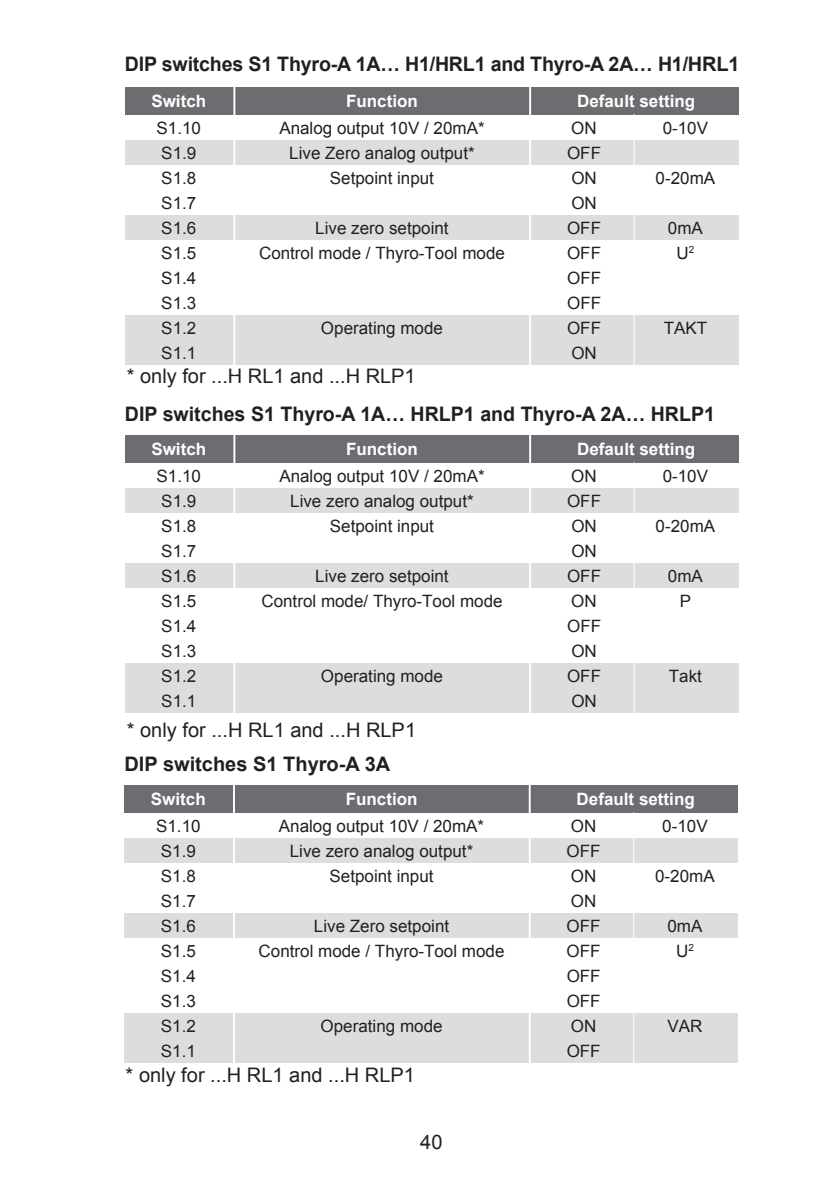
<style>
.page{position:relative;width:840px;height:1191px;background:#fff}
.page>*{position:absolute;margin:0;border:0;box-sizing:border-box;transform-origin:0 0}
.t1{font:700 20px "Arial";color:#231f20}
.t2{font:20px "Arial";color:#231f20}
.t3{font:17px "Arial";color:#231f20}
.t4{font:700 17px "Arial";color:#fff}
</style>
<div class="page">
<div style="left:125px;top:140px;width:612px;height:25px;background:#dcdddf"></div>
<div style="left:125px;top:215px;width:612px;height:24px;background:#dcdddf"></div>
<div style="left:125px;top:315px;width:612px;height:49px;background:#dcdddf"></div>
<div style="left:125px;top:87px;width:612px;height:27px;background:#6c6d70"></div>
<hr style="left:233px;top:84px;width:2px;height:291px;background:#fff">
<hr style="left:529px;top:84px;width:2px;height:287px;background:#fff">
<hr style="left:633px;top:114px;width:1px;height:253px;background:#fff">
<div style="left:125px;top:488px;width:612px;height:25px;background:#dcdddf"></div>
<div style="left:125px;top:563px;width:612px;height:25px;background:#dcdddf"></div>
<div style="left:125px;top:663px;width:612px;height:50px;background:#dcdddf"></div>
<div style="left:125px;top:435px;width:612px;height:28px;background:#6c6d70"></div>
<hr style="left:233px;top:432px;width:2px;height:291px;background:#fff">
<hr style="left:529px;top:432px;width:2px;height:288px;background:#fff">
<hr style="left:633px;top:462px;width:1px;height:253px;background:#fff">
<div style="left:124px;top:838px;width:613px;height:25px;background:#dcdddf"></div>
<div style="left:124px;top:913px;width:613px;height:24px;background:#dcdddf"></div>
<div style="left:124px;top:1013px;width:613px;height:49px;background:#dcdddf"></div>
<div style="left:124px;top:785px;width:613px;height:27px;background:#6c6d70"></div>
<hr style="left:233px;top:782px;width:2px;height:291px;background:#fff">
<hr style="left:528px;top:782px;width:2px;height:287px;background:#fff">
<hr style="left:633px;top:812px;width:1px;height:253px;background:#fff">
<p class="t1" style="left:125px;top:53px;width:616px">DIP switches S1 Thyro-A 1A… H1/HRL1 and Thyro-A 2A… H1/HRL1</p>
<p class="t4" style="left:151px;top:91px;width:56px">Switch</p>
<p class="t4" style="left:346px;top:91px;width:73px">Function</p>
<p class="t4" style="left:576px;top:91px;width:120px">Default setting</p>
<p class="t3" style="left:156px;top:118px;width:46px">S1.10</p>
<p class="t3" style="left:279px;top:118px;width:207px">Analog output 10V / 20mA*</p>
<p class="t3" style="left:571px;top:118px;width:27px">ON</p>
<p class="t3" style="left:662px;top:118px;width:47px">0-10V</p>
<p class="t3" style="left:161px;top:143px;width:36px">S1.9</p>
<p class="t3" style="left:289px;top:143px;width:187px">Live Zero analog output*</p>
<p class="t3" style="left:566px;top:143px;width:35px">OFF</p>
<p class="t3" style="left:161px;top:168px;width:36px">S1.8</p>
<p class="t3" style="left:330px;top:168px;width:105px">Setpoint input</p>
<p class="t3" style="left:571px;top:168px;width:27px">ON</p>
<p class="t3" style="left:655px;top:168px;width:61px">0-20mA</p>
<p class="t3" style="left:161px;top:193px;width:36px">S1.7</p>
<p class="t3" style="left:571px;top:193px;width:27px">ON</p>
<p class="t3" style="left:161px;top:218px;width:36px">S1.6</p>
<p class="t3" style="left:315px;top:218px;width:135px">Live zero setpoint</p>
<p class="t3" style="left:566px;top:218px;width:35px">OFF</p>
<p class="t3" style="left:667px;top:218px;width:36px">0mA</p>
<p class="t3" style="left:161px;top:243px;width:36px">S1.5</p>
<p class="t3" style="left:259px;top:243px;width:247px">Control mode / Thyro-Tool mode</p>
<p class="t3" style="left:566px;top:243px;width:35px">OFF</p>
<p class="t3" style="left:676px;top:243px;width:19px">U<sup>2</sup></p>
<p class="t3" style="left:161px;top:268px;width:36px">S1.4</p>
<p class="t3" style="left:566px;top:268px;width:35px">OFF</p>
<p class="t3" style="left:161px;top:293px;width:36px">S1.3</p>
<p class="t3" style="left:566px;top:293px;width:35px">OFF</p>
<p class="t3" style="left:161px;top:318px;width:36px">S1.2</p>
<p class="t3" style="left:321px;top:318px;width:123px">Operating mode</p>
<p class="t3" style="left:566px;top:318px;width:35px">OFF</p>
<p class="t3" style="left:663px;top:318px;width:45px">TAKT</p>
<p class="t3" style="left:161px;top:343px;width:36px">S1.1</p>
<p class="t3" style="left:571px;top:343px;width:27px">ON</p>
<p class="t2" style="left:127px;top:365px;width:290px">* only for ...H RL1 and ...H RLP1</p>
<p class="t1" style="left:125px;top:403px;width:591px">DIP switches S1 Thyro-A 1A… HRLP1 and Thyro-A 2A… HRLP1</p>
<p class="t4" style="left:151px;top:439px;width:56px">Switch</p>
<p class="t4" style="left:346px;top:439px;width:73px">Function</p>
<p class="t4" style="left:576px;top:439px;width:120px">Default setting</p>
<p class="t3" style="left:156px;top:466px;width:46px">S1.10</p>
<p class="t3" style="left:279px;top:466px;width:207px">Analog output 10V / 20mA*</p>
<p class="t3" style="left:571px;top:466px;width:27px">ON</p>
<p class="t3" style="left:662px;top:466px;width:47px">0-10V</p>
<p class="t3" style="left:161px;top:491px;width:36px">S1.9</p>
<p class="t3" style="left:290px;top:491px;width:185px">Live zero analog output*</p>
<p class="t3" style="left:566px;top:491px;width:36px">OFF</p>
<p class="t3" style="left:161px;top:516px;width:36px">S1.8</p>
<p class="t3" style="left:330px;top:516px;width:105px">Setpoint input</p>
<p class="t3" style="left:571px;top:516px;width:27px">ON</p>
<p class="t3" style="left:655px;top:516px;width:61px">0-20mA</p>
<p class="t3" style="left:161px;top:541px;width:36px">S1.7</p>
<p class="t3" style="left:571px;top:541px;width:27px">ON</p>
<p class="t3" style="left:161px;top:566px;width:36px">S1.6</p>
<p class="t3" style="left:315px;top:566px;width:135px">Live zero setpoint</p>
<p class="t3" style="left:566px;top:566px;width:35px">OFF</p>
<p class="t3" style="left:667px;top:566px;width:36px">0mA</p>
<p class="t3" style="left:161px;top:591px;width:36px">S1.5</p>
<p class="t3" style="left:261px;top:591px;width:242px">Control mode/ Thyro-Tool mode</p>
<p class="t3" style="left:571px;top:591px;width:27px">ON</p>
<p class="t3" style="left:679px;top:591px;width:13px">P</p>
<p class="t3" style="left:161px;top:616px;width:36px">S1.4</p>
<p class="t3" style="left:566px;top:616px;width:36px">OFF</p>
<p class="t3" style="left:161px;top:641px;width:36px">S1.3</p>
<p class="t3" style="left:571px;top:641px;width:27px">ON</p>
<p class="t3" style="left:161px;top:666px;width:36px">S1.2</p>
<p class="t3" style="left:321px;top:666px;width:123px">Operating mode</p>
<p class="t3" style="left:566px;top:666px;width:35px">OFF</p>
<p class="t3" style="left:668px;top:666px;width:35px">Takt</p>
<p class="t3" style="left:161px;top:691px;width:36px">S1.1</p>
<p class="t3" style="left:571px;top:691px;width:27px">ON</p>
<p class="t2" style="left:127px;top:718px;width:291px">* only for ...H RL1 and ...H RLP1</p>
<p class="t1" style="left:124px;top:753px;width:267px">DIP switches S1 Thyro-A 3A</p>
<p class="t4" style="left:151px;top:789px;width:56px">Switch</p>
<p class="t4" style="left:345px;top:789px;width:73px">Function</p>
<p class="t4" style="left:576px;top:789px;width:120px">Default setting</p>
<p class="t3" style="left:156px;top:816px;width:46px">S1.10</p>
<p class="t3" style="left:279px;top:816px;width:207px">Analog output 10V / 20mA*</p>
<p class="t3" style="left:570px;top:816px;width:27px">ON</p>
<p class="t3" style="left:662px;top:816px;width:47px">0-10V</p>
<p class="t3" style="left:161px;top:841px;width:36px">S1.9</p>
<p class="t3" style="left:289px;top:841px;width:185px">Live zero analog output*</p>
<p class="t3" style="left:566px;top:841px;width:35px">OFF</p>
<p class="t3" style="left:161px;top:866px;width:36px">S1.8</p>
<p class="t3" style="left:329px;top:866px;width:105px">Setpoint input</p>
<p class="t3" style="left:570px;top:866px;width:27px">ON</p>
<p class="t3" style="left:654px;top:866px;width:61px">0-20mA</p>
<p class="t3" style="left:161px;top:891px;width:36px">S1.7</p>
<p class="t3" style="left:570px;top:891px;width:27px">ON</p>
<p class="t3" style="left:161px;top:916px;width:36px">S1.6</p>
<p class="t3" style="left:314px;top:916px;width:137px">Live Zero setpoint</p>
<p class="t3" style="left:566px;top:916px;width:35px">OFF</p>
<p class="t3" style="left:667px;top:916px;width:36px">0mA</p>
<p class="t3" style="left:161px;top:941px;width:36px">S1.5</p>
<p class="t3" style="left:258px;top:941px;width:247px">Control mode / Thyro-Tool mode</p>
<p class="t3" style="left:566px;top:941px;width:35px">OFF</p>
<p class="t3" style="left:675px;top:941px;width:19px">U<sup>2</sup></p>
<p class="t3" style="left:161px;top:966px;width:36px">S1.4</p>
<p class="t3" style="left:566px;top:966px;width:35px">OFF</p>
<p class="t3" style="left:161px;top:991px;width:36px">S1.3</p>
<p class="t3" style="left:566px;top:991px;width:35px">OFF</p>
<p class="t3" style="left:161px;top:1016px;width:36px">S1.2</p>
<p class="t3" style="left:320px;top:1016px;width:123px">Operating mode</p>
<p class="t3" style="left:570px;top:1016px;width:27px">ON</p>
<p class="t3" style="left:667px;top:1016px;width:36px">VAR</p>
<p class="t3" style="left:161px;top:1041px;width:36px">S1.1</p>
<p class="t3" style="left:566px;top:1041px;width:35px">OFF</p>
<p class="t2" style="left:126px;top:1063px;width:291px">* only for ...H RL1 and ...H RLP1</p>
<p class="t2" style="left:420px;top:1130px;width:24px">40</p>
</div>
